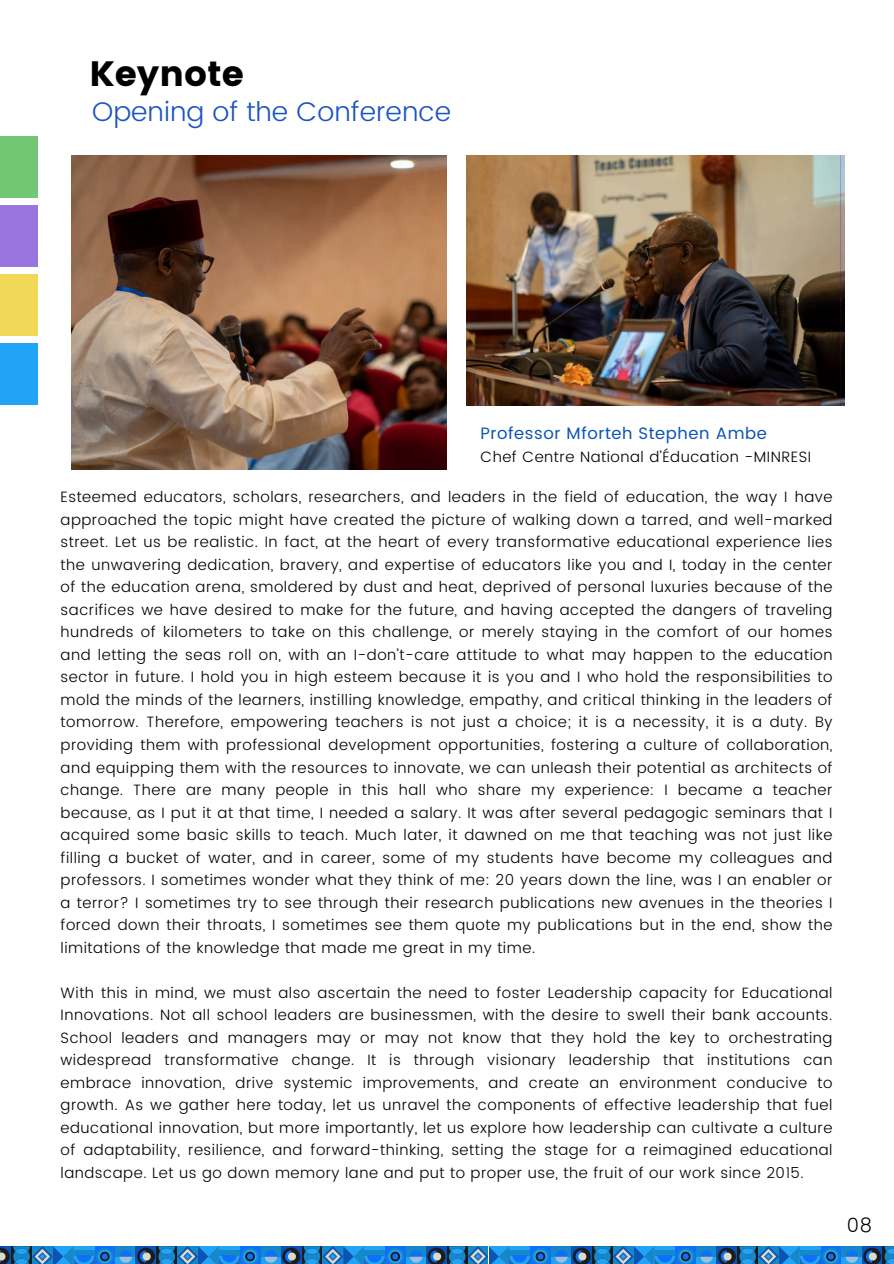
<style>
.page{position:relative;width:894px;height:1264px;background:#fff}
.page>*{position:absolute;margin:0;border:0;box-sizing:border-box;transform-origin:0 0}
.t1{font:35.25px "Poppins";color:#000}
.t2{font:300 27px "Poppins";color:#1b54c4}
.t3{font:300 19.5px "Poppins";color:#000}
.t4{font:16.5px "Poppins";letter-spacing:.035em;color:#0b53b4}
.t5{font:300 15px/22.5px "Poppins";letter-spacing:.035em;color:#000;text-align:justify}
</style>
<div class="page">
<svg style="left:116px;top:1256px;width:3px;height:7px"></svg>
<div style="left:116px;top:1246px;width:20px;height:10px;background:#1687c8"></div>
<div style="left:95px;top:1246px;width:20px;height:17px;background:#0c71f8"></div>
<svg style="left:0;top:1246px;width:113px;height:17px;background:#237bc0"></svg>
<svg style="left:261px;top:1256px;width:4px;height:7px"></svg>
<div style="left:261px;top:1246px;width:20px;height:10px;background:#1687c8"></div>
<svg style="left:258px;top:1246px;width:2px;height:17px"></svg>
<svg style="left:119px;top:1246px;width:139px;height:17px;background:#247ac0"></svg>
<svg style="left:406px;top:1256px;width:4px;height:7px"></svg>
<div style="left:406px;top:1246px;width:20px;height:10px;background:#1687c8"></div>
<svg style="left:403px;top:1246px;width:2px;height:17px"></svg>
<svg style="left:265px;top:1246px;width:138px;height:17px;background:#247bc1"></svg>
<svg style="left:551px;top:1256px;width:4px;height:7px"></svg>
<div style="left:551px;top:1246px;width:20px;height:10px;background:#1687c8"></div>
<div style="left:530px;top:1246px;width:20px;height:17px;background:#0c71f8"></div>
<svg style="left:410px;top:1246px;width:139px;height:17px;background:#267bc1"></svg>
<svg style="left:696px;top:1256px;width:4px;height:7px"></svg>
<div style="left:696px;top:1246px;width:20px;height:10px;background:#1687c8"></div>
<div style="left:675px;top:1246px;width:21px;height:17px;background:#0c71f8"></div>
<svg style="left:555px;top:1246px;width:139px;height:17px;background:#247bc1"></svg>
<svg style="left:841px;top:1256px;width:4px;height:7px"></svg>
<div style="left:841px;top:1246px;width:20px;height:10px;background:#1687c8"></div>
<svg style="left:839px;top:1246px;width:2px;height:17px"></svg>
<svg style="left:700px;top:1246px;width:139px;height:17px;background:#247bc0"></svg>
<svg style="left:845px;top:1246px;width:48px;height:17px"></svg>
<img style="left:466px;top:155px;width:378px;height:250px">
<img style="left:72px;top:155px;width:375px;height:314px">
<div style="left:0;top:274px;width:37px;height:61px;background:#f2d857"></div>
<div style="left:0;top:205px;width:37px;height:62px;background:#9976df"></div>
<div style="left:0;top:137px;width:37px;height:61px;background:#73c673"></div>
<div style="left:0;top:343px;width:37px;height:62px;background:#21a3f6"></div>
<h1 class="t1" style="left:89px;top:54px;width:156px">Keynote</h1>
<h2 class="t2" style="left:92px;top:95px;width:360px">Opening of the Conference</h2>
<p class="t4" style="left:480px;top:423px;width:288px">Professor Mforteh Stephen Ambe</p>
<p class="t5" style="left:480px;top:446px;width:332px">Chef Centre National d’Éducation -MINRESI</p>
<p class="t5" style="left:61px;top:486px;width:773px">Esteemed educators, scholars, researchers, and leaders in the field of education, the way I have approached the topic might have created the picture of walking down a tarred, and well-marked street. Let us be realistic. In fact, at the heart of every transformative educational experience lies the unwavering dedication, bravery, and expertise of educators like you and I, today in the center of the education arena, smoldered by dust and heat, deprived of personal luxuries because of the sacrifices we have desired to make for the future, and having accepted the dangers of traveling hundreds of kilometers to take on this challenge, or merely staying in the comfort of our homes and letting the seas roll on, with an I-don’t-care attitude to what may happen to the education sector in future. I hold you in high esteem because it is you and I who hold the responsibilities to mold the minds of the learners, instilling knowledge, empathy, and critical thinking in the leaders of tomorrow. Therefore, empowering teachers is not just a choice; it is a necessity, it is a duty. By providing them with professional development opportunities, fostering a culture of collaboration, and equipping them with the resources to innovate, we can unleash their potential as architects of change. There are many people in this hall who share my experience: I became a teacher because, as I put it at that time, I needed a salary. It was after several pedagogic seminars that I acquired some basic skills to teach. Much later, it dawned on me that teaching was not just like filling a bucket of water, and in career, some of my students have become my colleagues and professors. I sometimes wonder what they think of me: 20 years down the line, was I an enabler or a terror? I sometimes try to see through their research publications new avenues in the theories I forced down their throats, I sometimes see them quote my publications but in the end, show the limitations of the knowledge that made me great in my time.</p>
<p class="t5" style="left:61px;top:981px;width:773px">With this in mind, we must also ascertain the need to foster Leadership capacity for Educational Innovations. Not all school leaders are businessmen, with the desire to swell their bank accounts.<br>School leaders and managers may or may not know that they hold the key to orchestrating widespread transformative change. It is through visionary leadership that institutions can embrace innovation, drive systemic improvements, and create an environment conducive to growth. As we gather here today, let us unravel the components of effective leadership that fuel educational innovation, but more importantly, let us explore how leadership can cultivate a culture of adaptability, resilience, and forward-thinking, setting the stage for a reimagined educational landscape. Let us go down memory lane and put to proper use, the fruit of our work since 2015.</p>
<p class="t3" style="left:846px;top:1213px;width:27px">08</p>
</div>
